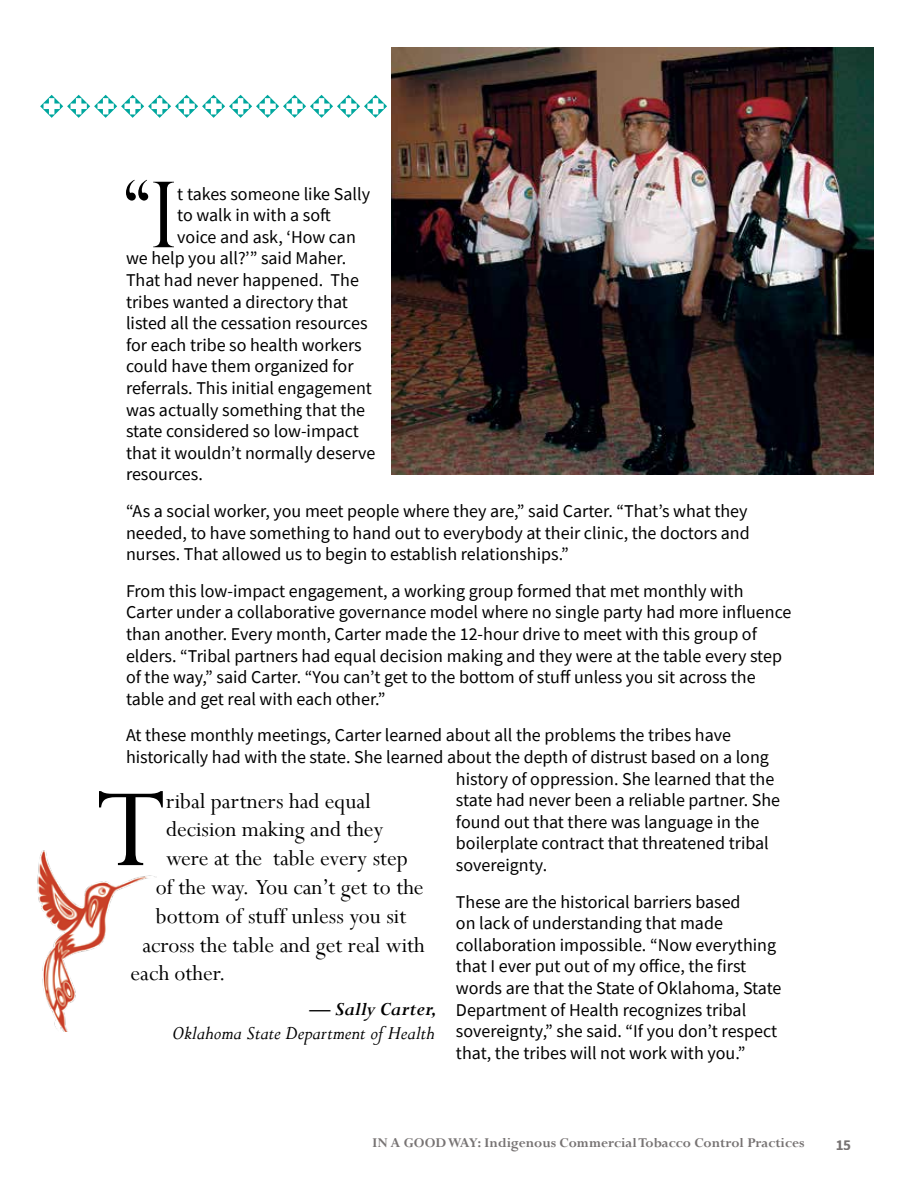
<style>
.page{position:relative;width:918px;height:1188px;background:#fff}
.page>*{position:absolute;margin:0;border:0;box-sizing:border-box;transform-origin:0 0}
.t1{font:124.5px "Perpetua";color:#000}
.t2{font:300 91.05px "Perpetua Titling";color:#000}
.t3{font:24px "Perpetua";color:#000}
.t4{font:italic 21px "Perpetua";color:#000}
.t5{font:italic 700 21px "Perpetua";color:#000}
.t6{font:18px/21.6px "Source Sans Pro";color:#000}
.t7{font:700 15px "Perpetua";color:#777373}
.t8{font:700 15px "Source Sans Pro";color:#777373}
</style>
<div class="page">
<img style="left:37px;top:850px;width:119px;height:181px">
<svg style="left:40px;top:91px;width:834px;height:30px"></svg>
<img style="left:391px;top:47px;width:482px;height:428px">
<h2 class="t2" style="left:124px;top:160px;width:55px">“I</h2>
<p class="t6" style="left:177px;top:183px;width:194px">t takes someone like Sally</p>
<p class="t6" style="left:177px;top:204px;width:155px">to walk in with a soft</p>
<p class="t6" style="left:177px;top:226px;width:180px">voice and ask, ‘How can</p>
<p class="t6" style="left:126px;top:247px;width:222px">we help you all?’” said Maher.</p>
<p class="t6" style="left:126px;top:269px;width:234px">That had never happened. The</p>
<p class="t6" style="left:126px;top:291px;width:223px">tribes wanted a directory that</p>
<p class="t6" style="left:126px;top:312px;width:243px">listed all the cessation resources</p>
<p class="t6" style="left:126px;top:334px;width:237px">for each tribe so health workers</p>
<p class="t6" style="left:126px;top:355px;width:229px">could have them organized for</p>
<p class="t6" style="left:126px;top:377px;width:247px">referrals. This initial engagement</p>
<p class="t6" style="left:126px;top:399px;width:241px">was actually something that the</p>
<p class="t6" style="left:126px;top:420px;width:234px">state considered so low-impact</p>
<p class="t6" style="left:126px;top:442px;width:251px">that it wouldn’t normally deserve</p>
<p class="t6" style="left:126px;top:463px;width:78px">resources.</p>
<p class="t6" style="left:126px;top:500px;width:625px;text-align:justify">“As a social worker, you meet people where they are,” said Carter. “That’s what they needed, to have something to hand out to everybody at their clinic, the doctors and nurses. That allowed us to begin to establish relationships.”</p>
<p class="t6" style="left:126px;top:580px;width:667px">From this low-impact engagement, a working group formed that met monthly with Carter under a collaborative governance model where no single party had more influence than another. Every month, Carter made the 12-hour drive to meet with this group of elders. “Tribal partners had equal decision making and they were at the table every step of the way,” said Carter. “You can’t get to the bottom of stuff unless you sit across the table and get real with each other.”</p>
<p class="t6" style="left:126px;top:724px;width:607px">At these monthly meetings, Carter learned about all the problems the tribes have</p>
<p class="t6" style="left:126px;top:746px;width:644px">historically had with the state. She learned about the depth of distrust based on a long</p>
<p class="t6" style="left:456px;top:768px;width:320px">history of oppression. She learned that the</p>
<p class="t6" style="left:456px;top:789px;width:326px">state had never been a reliable partner. She</p>
<p class="t6" style="left:456px;top:811px;width:305px">found out that there was language in the</p>
<p class="t6" style="left:456px;top:832px;width:314px">boilerplate contract that threatened tribal</p>
<p class="t6" style="left:456px;top:854px;width:93px">sovereignty.</p>
<p class="t6" style="left:456px;top:891px;width:327px">These are the historical barriers based<br>on lack of understanding that made collaboration impossible. “Now everything that I ever put out of my office, the first words are that the State of Oklahoma, State Department of Health recognizes tribal sovereignty,” she said. “If you don’t respect that, the tribes will not work with you.”</p>
<h1 class="t1" style="left:96px;top:751px;width:72px">T</h1>
<h3 class="t3" style="left:166px;top:786px;width:206px">ribal partners had equal</h3>
<h3 class="t3" style="left:166px;top:814px;width:219px">decision making and they</h3>
<h3 class="t3" style="left:166px;top:843px;width:243px">were at the table every step</h3>
<h3 class="t3" style="left:156px;top:872px;width:269px">of the way. You can’t get to the</h3>
<h3 class="t3" style="left:156px;top:901px;width:252px">bottom of stuff unless you sit</h3>
<h3 class="t3" style="left:143px;top:930px;width:284px">across the table and get real with</h3>
<h3 class="t3" style="left:131px;top:958px;width:97px">each other.</h3>
<p class="t5" style="left:310px;top:995px;width:129px">— Sally Carter,</p>
<p class="t4" style="left:172px;top:1019px;width:264px">Oklahoma State Department of Health</p>
<p class="t7" style="left:372px;top:1134px;width:434px">IN A GOOD WAY: Indigenous Commercial Tobacco Control Practices</p>
<p class="t8" style="left:835px;top:1135px;width:17px">15</p>
</div>
